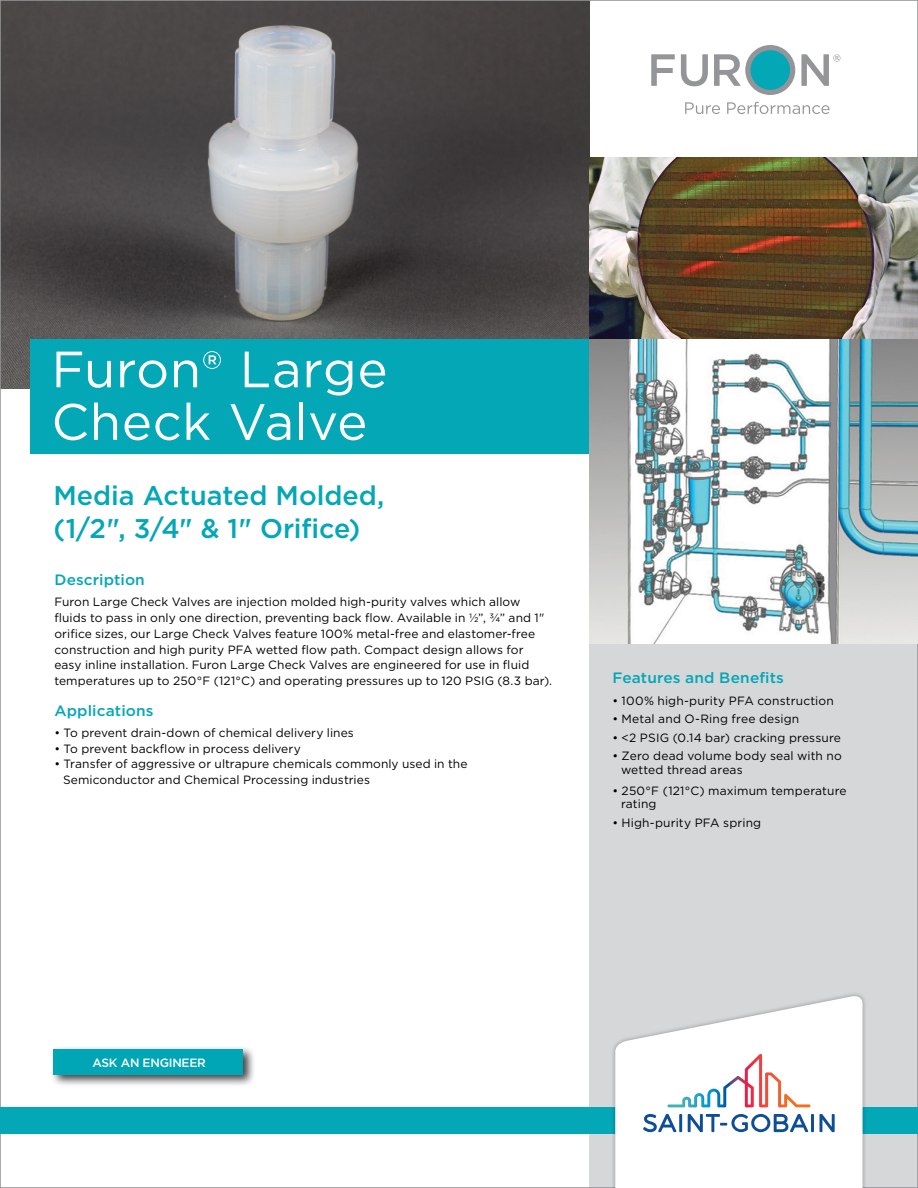
<style>
.page{position:relative;width:918px;height:1188px;background:#fff}
.page>*{position:absolute;margin:0;border:0;box-sizing:border-box;transform-origin:0 0}
.box___Product_name{font:51px "Gotham";letter-spacing:.01em;color:#fff}
.Heading{font:500 27px "Gotham";letter-spacing:-.005em;color:#03a7b6}
.body_-_subhead{font:500 15px "Gotham";letter-spacing:.005em;color:#03a7b6}
.F_B_heads{font:500 15px "Gotham";letter-spacing:.01em;color:#03a7b6}
.body_-_copy{font:12px/15.8px "Gotham";letter-spacing:.005em;color:#000}
.F_B_Bullets{font:12px/13.8px "Gotham";letter-spacing:.015em;color:#000}
.t1{font:500 12px "Gotham";letter-spacing:-.02em;color:#fff}
</style>
<div class="page">
<div style="left:590px;top:398px;width:328px;height:790px;background:#d6d7d9"></div>
<div style="left:745px;top:45px;width:50px;height:50px;background:#939598;border-radius:50%"></div>
<div style="left:750px;top:50px;width:40px;height:40px;background:#03a7b6;border-radius:50%"></div>
<svg style="left:651px;top:54px;width:24px;height:32px"></svg>
<svg style="left:681px;top:54px;width:27px;height:32px"></svg>
<svg style="left:714px;top:54px;width:27px;height:32px"></svg>
<svg style="left:685px;top:102px;width:35px;height:12px"></svg>
<svg style="left:727px;top:102px;width:103px;height:12px"></svg>
<svg style="left:801px;top:54px;width:39px;height:32px"></svg>
<img style="left:2px;top:2px;width:588px;height:386px">
<div style="left:31px;top:339px;width:573px;height:115px;background:#03a7b6"></div>
<div style="left:0;top:1107px;width:918px;height:27px;background:#03a7b6"></div>
<div style="left:611px;top:992px;width:256px;height:196px;background:#000;opacity:.3"></div>
<svg style="left:615px;top:996px;width:248px;height:192px;fill:#fff"></svg>
<svg style="left:643px;top:1114px;width:33px;height:18px"></svg>
<hr style="left:679px;top:1114px;width:3px;height:18px;background:#0e4e96">
<svg style="left:688px;top:1114px;width:120px;height:18px;background:#a3bbd7"></svg>
<hr style="left:811px;top:1114px;width:3px;height:18px;background:#0e4e96">
<svg style="left:819px;top:1114px;width:16px;height:18px"></svg>
<svg style="left:667px;top:1054px;width:144px;height:53px;background:#f0e5e6"></svg>
<img style="left:590px;top:158px;width:328px;height:181px">
<img style="left:590px;top:339px;width:328px;height:305px">
<div style="left:50px;top:1045px;width:206px;height:43px;background:#000;opacity:.75"></div>
<div style="left:53px;top:1049px;width:190px;height:26px;background:#00a5b6"></div>
<p class="box___Product_name" style="left:51px;top:337px;width:338px">Furon® Large</p>
<p class="box___Product_name" style="left:51px;top:389px;width:317px">Check Valve</p>
<p class="Heading" style="left:53px;top:478px;width:333px">Media Actuated Molded,</p>
<p class="Heading" style="left:53px;top:511px;width:309px">(1/2", 3/4" &amp; 1" Orifice)</p>
<p class="body_-_subhead" style="left:54px;top:570px;width:92px">Description</p>
<p class="body_-_copy" style="left:54px;top:594px;width:499px">Furon Large Check Valves are injection molded high-purity valves which allow fluids to pass in only one direction, preventing back flow. Available in ½”, ¾” and 1" orifice sizes, our Large Check Valves feature 100% metal-free and elastomer-free construction and high purity PFA wetted flow path. Compact design allows for easy inline installation. Furon Large Check Valves are engineered for use in fluid temperatures up to 250°F (121°C) and operating pressures up to 120 PSIG (8.3 bar).</p>
<p class="body_-_subhead" style="left:54px;top:701px;width:101px">Applications</p>
<p class="body_-_copy" style="left:54px;top:725px;width:301px">• To prevent drain-down of chemical delivery lines</p>
<p class="body_-_copy" style="left:54px;top:740px;width:248px">• To prevent backflow in process delivery</p>
<p class="body_-_copy" style="left:63px;top:756px;width:406px;text-indent:-9px">• Transfer of aggressive or ultrapure chemicals commonly used in the<br>Semiconductor and Chemical Processing industries</p>
<p class="F_B_heads" style="left:612px;top:668px;width:173px">Features and Benefits</p>
<p class="F_B_Bullets" style="left:612px;top:693px;width:223px">• 100% high-purity PFA construction</p>
<p class="F_B_Bullets" style="left:612px;top:712px;width:188px">• Metal and O-Ring free design</p>
<p class="F_B_Bullets" style="left:612px;top:730px;width:230px">• &lt;2 PSIG (0.14 bar) cracking pressure</p>
<p class="F_B_Bullets" style="left:621px;top:749px;width:222px;text-indent:-9px">• Zero dead volume body seal with no wetted thread areas</p>
<p class="F_B_Bullets" style="left:621px;top:783px;width:227px;text-indent:-9px">• 250°F (121°C) maximum temperature rating</p>
<p class="F_B_Bullets" style="left:612px;top:816px;width:150px">• High-purity PFA spring</p>
<p class="t1" style="left:92px;top:1055px;width:115px">ASK AN ENGINEER</p>
</div>
